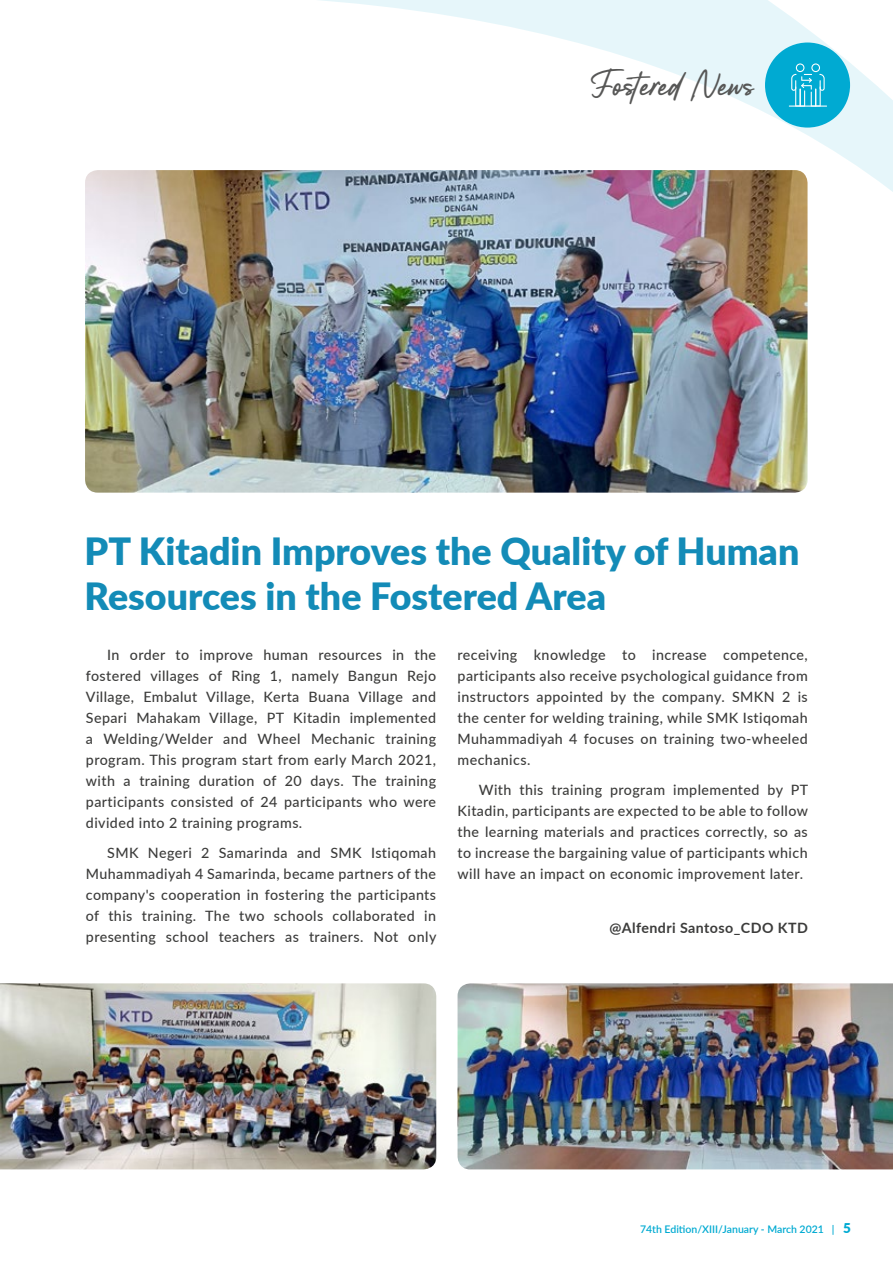
<style>
.page{position:relative;width:893px;height:1263px;background:#fff}
.page>*{position:absolute;margin:0;border:0;box-sizing:border-box;transform-origin:0 0}
.t1{font:42px "Lancaste Script";color:#575756}
.t2{font:900 37.5px/45px "Lato";color:#138bb7}
.t3{font:500 14.25px/21px "Lato";letter-spacing:.03em;color:#3c3c3b;text-align:justify}
.t4{font:700 14.25px "Lato";letter-spacing:.03em;color:#3c3c3b}
.t5{font:600 10.5px "Lato";color:#00aad2}
.s1{font-weight:900;font-size:13.5px}
</style>
<div class="page">
<svg style="left:320px;top:0;width:573px;height:374px"></svg>
<div style="left:765px;top:43px;width:85px;height:85px;background:#00aad2;border-radius:50%"></div>
<svg style="left:791px;top:63px;width:34px;height:43px"></svg>
<hr style="left:789px;top:106px;width:38px;height:1px;background:#fff">
<img style="left:85px;top:170px;width:722px;height:323px">
<img style="left:0;top:983px;width:436px;height:186px">
<img style="left:458px;top:983px;width:435px;height:186px">
<h1 class="t1" style="left:591px;top:56px;width:164px">Fostered News</h1>
<h2 class="t2" style="left:85px;top:527px;width:716px">PT Kitadin Improves the Quality of Human<br>Resources in the Fostered Area</h2>
<p class="t3" style="left:86px;top:644px;width:352px;text-indent:21px">In order to improve human resources in the fostered villages of Ring 1, namely Bangun Rejo Village, Embalut Village, Kerta Buana Village and Separi Mahakam Village, PT Kitadin implemented a Welding/Welder and Wheel Mechanic training program. This program start from early March 2021, with a training duration of 20 days. The training participants consisted of 24 participants who were divided into 2 training programs.</p>
<p class="t3" style="left:86px;top:841px;width:352px;text-indent:21px">SMK Negeri 2 Samarinda and SMK Istiqomah Muhammadiyah 4 Samarinda, became partners of the company's cooperation in fostering the participants of this training. The two schools collaborated in presenting school teachers as trainers. Not only</p>
<p class="t3" style="left:458px;top:644px;width:352px">receiving knowledge to increase competence, participants also receive psychological guidance from instructors appointed by the company. SMKN 2 is the center for welding training, while SMK Istiqomah Muhammadiyah 4 focuses on training two-wheeled mechanics.</p>
<p class="t3" style="left:458px;top:778px;width:352px;text-indent:21px">With this training program implemented by PT Kitadin, participants are expected to be able to follow the learning materials and practices correctly, so as to increase the bargaining value of participants which will have an impact on economic improvement later.</p>
<p class="t4" style="left:609px;top:918px;width:200px">@Alfendri Santoso_CDO KTD</p>
<p class="t5" style="left:640px;top:1222px;width:212px">74th Edition/XIII/January - March 2021 | <span class="s1">5</span></p>
</div>
